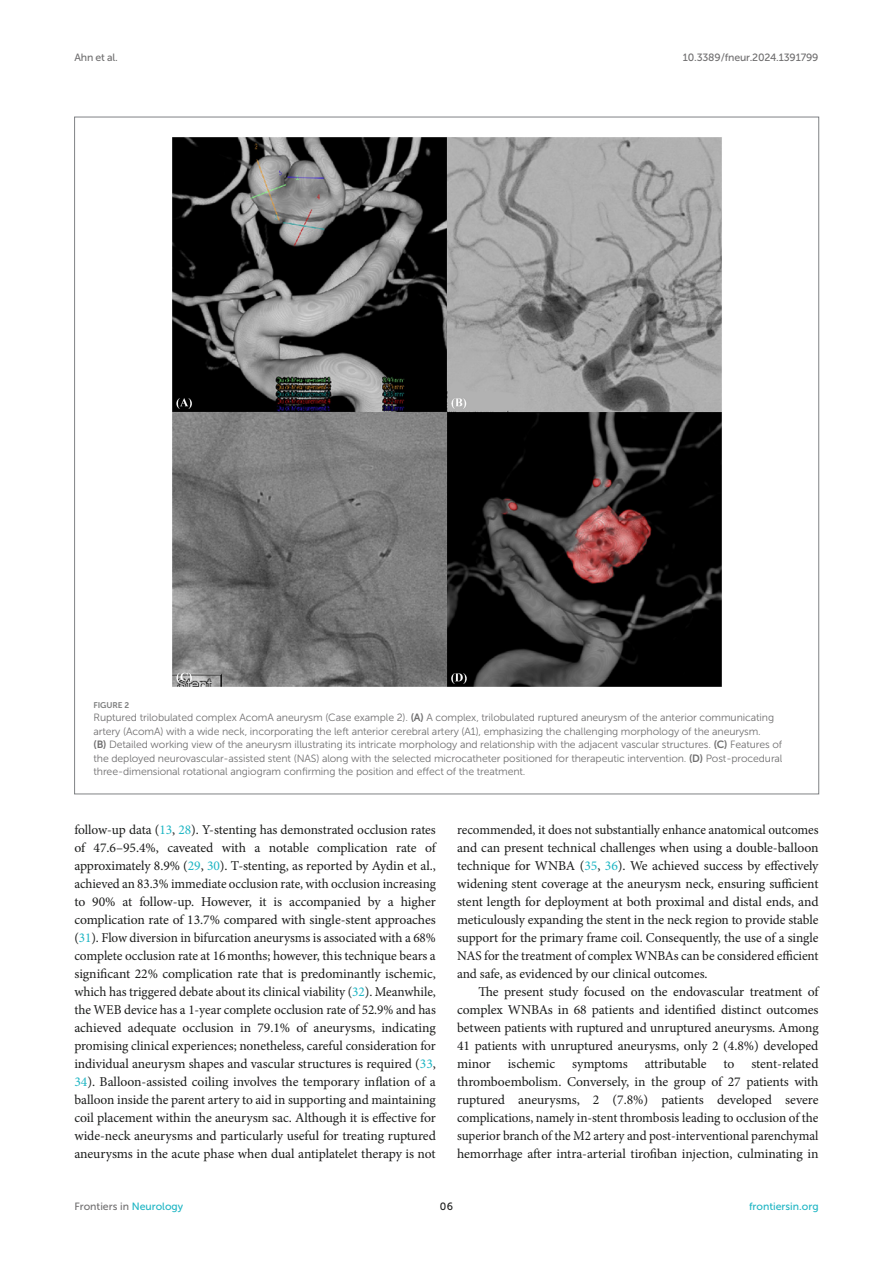
<style>
.page{position:relative;width:893px;height:1263px;background:#fff}
.page>*{position:absolute;margin:0;border:0;box-sizing:border-box;transform-origin:0 0}
.TEXT{font:13.5px/18px "Minion Pro";letter-spacing:-.005em;color:#1b1c1b;text-align:justify}
.FIG_LEG{font:10.5px/13.5px "Museo Sans 300";letter-spacing:-.01em;color:#706f70}
.t1{font:10.5px "Museo Sans 500";letter-spacing:-.015em;color:#706f70}
.t2{font:10.5px "Museo Sans 500";color:#1db5c3}
.t3{font:10.5px "Museo Sans 500";color:#1b1c1b}
.FIG_HD{font:8.25px "Museo Sans 700";letter-spacing:-.01em;color:#7e7f7f}
.s1{font-family:"Museo Sans 700"}
.s2{color:#1db5c3}
</style>
<div class="page">
<img style="left:172px;top:137px;width:550px;height:550px">
<p class="t1" style="left:74px;top:51px;width:45px">Ahn et al.</p>
<p class="t1" style="left:683px;top:51px;width:137px">10.3389/fneur.2024.1391799</p>
<p class="FIG_HD" style="left:94px;top:700px;width:37px">FIGURE 2</p>
<p class="FIG_LEG" style="left:94px;top:711px;width:690px">Ruptured trilobulated complex AcomA aneurysm (Case example 2). <span class="s1">(A)</span> A complex, trilobulated ruptured aneurysm of the anterior communicating artery (AcomA) with a wide neck, incorporating the left anterior cerebral artery (A1), emphasizing the challenging morphology of the aneurysm.<br><span class="s1">(B)</span> Detailed working view of the aneurysm illustrating its intricate morphology and relationship with the adjacent vascular structures. <span class="s1">(C)</span> Features of the deployed neurovascular-assisted stent (NAS) along with the selected microcatheter positioned for therapeutic intervention. <span class="s1">(D)</span> Post-procedural three-dimensional rotational angiogram confirming the position and effect of the treatment.</p>
<p class="TEXT" style="left:74px;top:821px;width:363px">follow-up data (<span class="s2">13</span>, <span class="s2">28</span>). Y-stenting has demonstrated occlusion rates of 47.6–95.4%, caveated with a notable complication rate of approximately 8.9% (<span class="s2">29</span>, <span class="s2">30</span>). T-stenting, as reported by Aydin et al., achieved an 83.3% immediate occlusion rate, with occlusion increasing to 90% at follow-up. However, it is accompanied by a higher complication rate of 13.7% compared with single-stent approaches (<span class="s2">31</span>). Flow diversion in bifurcation aneurysms is associated with a 68% complete occlusion rate at 16months; however, this technique bears a significant 22% complication rate that is predominantly ischemic, which has triggered debate about its clinical viability (<span class="s2">32</span>). Meanwhile, the WEB device has a 1-year complete occlusion rate of 52.9% and has achieved adequate occlusion in 79.1% of aneurysms, indicating promising clinical experiences; nonetheless, careful consideration for individual aneurysm shapes and vascular structures is required (<span class="s2">33</span>, <span class="s2">34</span>). Balloon-assisted coiling involves the temporary inflation of a balloon inside the parent artery to aid in supporting and maintaining coil placement within the aneurysm sac. Although it is effective for wide-neck aneurysms and particularly useful for treating ruptured aneurysms in the acute phase when dual antiplatelet therapy is not</p>
<p class="TEXT" style="left:457px;top:821px;width:363px">recommended, it does not substantially enhance anatomical outcomes and can present technical challenges when using a double-balloon technique for WNBA (<span class="s2">35</span>, <span class="s2">36</span>). We achieved success by effectively widening stent coverage at the aneurysm neck, ensuring sufficient stent length for deployment at both proximal and distal ends, and meticulously expanding the stent in the neck region to provide stable support for the primary frame coil. Consequently, the use of a single NAS for the treatment of complex WNBAs can be considered efficient and safe, as evidenced by our clinical outcomes.</p>
<p class="TEXT" style="left:457px;top:983px;width:363px;text-indent:21px">The present study focused on the endovascular treatment of complex WNBAs in 68 patients and identified distinct outcomes between patients with ruptured and unruptured aneurysms. Among 41 patients with unruptured aneurysms, only 2 (4.8%) developed minor ischemic symptoms attributable to stent-related thromboembolism. Conversely, in the group of 27 patients with ruptured aneurysms, 2 (7.8%) patients developed severe complications, namely in-stent thrombosis leading to occlusion of the superior branch of the M2 artery and post-interventional parenchymal hemorrhage after intra-arterial tirofiban injection, culminating in</p>
<p class="t1" style="left:74px;top:1200px;width:110px">Frontiers in <span class="s2">Neurology</span></p>
<p class="t3" style="left:440px;top:1200px;width:15px">06</p>
<p class="t2" style="left:749px;top:1200px;width:71px">frontiersin.org</p>
</div>
